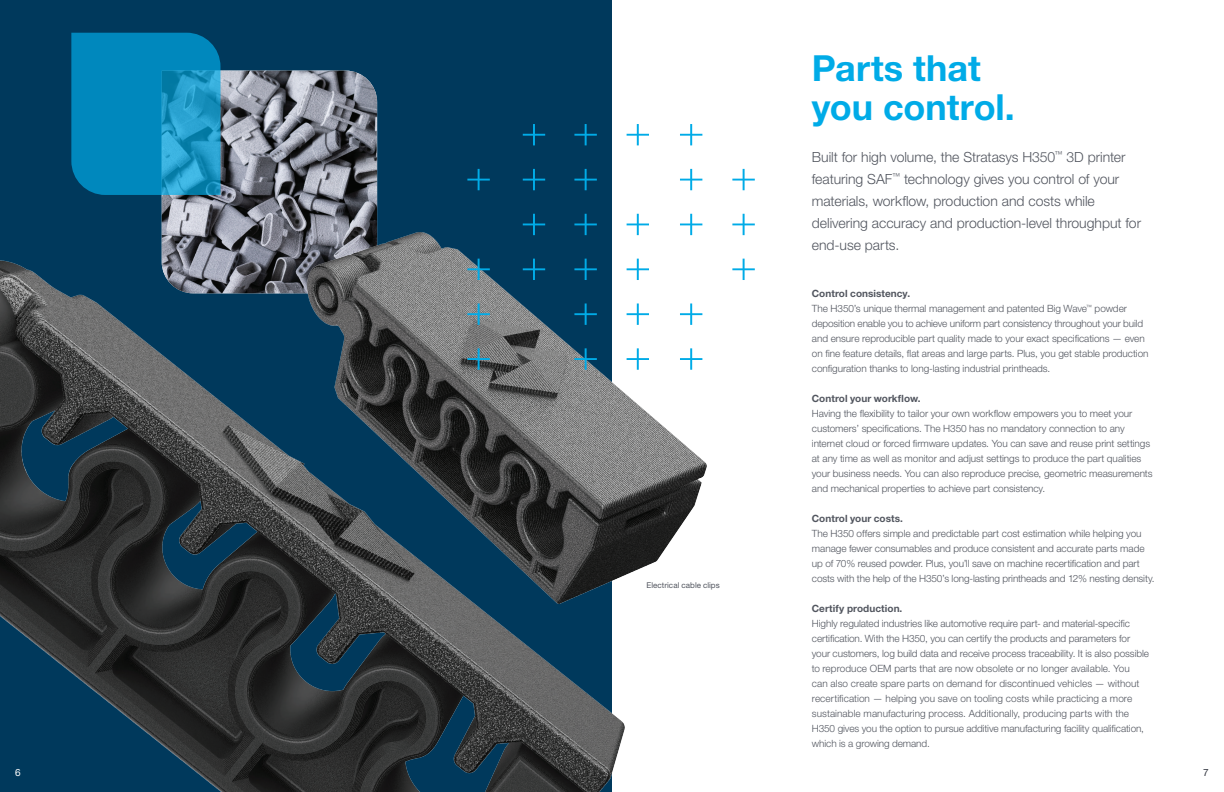
<style>
.page{position:relative;width:1224px;height:792px;background:#fff}
.page>*{position:absolute;margin:0;border:0;box-sizing:border-box;transform-origin:0 0}
.t1{font:700 36px/39px "Helvetica Neue";color:#00abe7}
.t2{font:300 14px/22px "Helvetica Neue";letter-spacing:-.005em;color:#52565f}
.t3{font:300 10px/15px "Helvetica Neue";letter-spacing:-.005em;color:#52565f}
.t4{font:700 10px "Helvetica Neue";letter-spacing:.005em;color:#52565f}
.t5{font:10px "Helvetica Neue LT Std";color:#fff}
.t6{font:10px "Helvetica Neue LT Std";color:#323640}
.t7{font:8px "Helvetica Neue LT Std";letter-spacing:.005em;color:#52565f}
.s1{font-weight:700}
</style>
<div class="page">
<div style="left:0;top:0;width:612px;height:792px;background:#00395c"></div>
<img style="left:162px;top:71px;width:215px;height:190px">
<svg style="left:71px;top:33px;width:149px;height:162px"></svg>
<img style="left:308px;top:233px;width:398px;height:342px">
<img style="left:0;top:261px;width:625px;height:531px">
<svg style="left:574px;top:169px;width:23px;height:21px"></svg>
<svg style="left:574px;top:348px;width:23px;height:22px"></svg>
<svg style="left:574px;top:124px;width:23px;height:21px"></svg>
<svg style="left:574px;top:303px;width:23px;height:22px"></svg>
<svg style="left:574px;top:214px;width:23px;height:21px"></svg>
<svg style="left:574px;top:259px;width:23px;height:21px"></svg>
<svg style="left:732px;top:169px;width:23px;height:21px"></svg>
<svg style="left:732px;top:214px;width:23px;height:21px"></svg>
<svg style="left:732px;top:259px;width:23px;height:21px"></svg>
<svg style="left:680px;top:169px;width:22px;height:21px"></svg>
<svg style="left:680px;top:348px;width:22px;height:22px"></svg>
<svg style="left:680px;top:124px;width:22px;height:21px"></svg>
<svg style="left:680px;top:303px;width:22px;height:22px"></svg>
<svg style="left:680px;top:214px;width:22px;height:21px"></svg>
<svg style="left:467px;top:169px;width:23px;height:21px"></svg>
<svg style="left:467px;top:348px;width:23px;height:22px"></svg>
<svg style="left:467px;top:303px;width:23px;height:22px"></svg>
<svg style="left:467px;top:259px;width:23px;height:21px"></svg>
<svg style="left:523px;top:169px;width:22px;height:21px"></svg>
<svg style="left:523px;top:124px;width:22px;height:21px"></svg>
<svg style="left:523px;top:214px;width:22px;height:21px"></svg>
<svg style="left:523px;top:259px;width:22px;height:21px"></svg>
<svg style="left:627px;top:348px;width:22px;height:22px"></svg>
<svg style="left:627px;top:124px;width:22px;height:21px"></svg>
<svg style="left:627px;top:303px;width:22px;height:22px"></svg>
<svg style="left:627px;top:214px;width:22px;height:21px"></svg>
<svg style="left:627px;top:259px;width:22px;height:21px"></svg>
<p class="t7" style="left:647px;top:580px;width:75px">Electrical cable clips</p>
<h1 class="t1" style="left:812px;top:48px;width:204px">Parts that you control.</h1>
<h2 class="t2" style="left:812px;top:145px;width:331px">Built for high volume, the Stratasys H350<sup>™</sup> 3D printer featuring SAF<sup>™</sup> technology gives you control of your materials, workflow, production and costs while delivering accuracy and production-level throughput for end-use parts.</h2>
<p class="t3" style="left:812px;top:286px;width:338px"><span class="s1">Control consistency.<br></span>The H350’s unique thermal management and patented Big Wave<sup>™</sup> powder deposition enable you to achieve uniform part consistency throughout your build and ensure reproducible part quality made to your exact specifications — even on fine feature details, flat areas and large parts. Plus, you get stable production configuration thanks to long-lasting industrial printheads.</p>
<p class="t4" style="left:812px;top:392px;width:110px">Control your workflow.</p>
<p class="t3" style="left:812px;top:406px;width:342px">Having the flexibility to tailor your own workflow empowers you to meet your customers’ specifications. The H350 has no mandatory connection to any internet cloud or forced firmware updates. You can save and reuse print settings at any time as well as monitor and adjust settings to produce the part qualities your business needs. You can also reproduce precise, geometric measurements and mechanical properties to achieve part consistency.</p>
<p class="t4" style="left:812px;top:512px;width:93px">Control your costs.</p>
<p class="t3" style="left:812px;top:526px;width:344px">The H350 offers simple and predictable part cost estimation while helping you manage fewer consumables and produce consistent and accurate parts made up of 70% reused powder. Plus, you’ll save on machine recertification and part costs with the help of the H350’s long-lasting printheads and 12% nesting density.</p>
<p class="t4" style="left:812px;top:602px;width:92px">Certify production.</p>
<p class="t3" style="left:812px;top:616px;width:339px">Highly regulated industries like automotive require part- and material-specific certification. With the H350, you can certify the products and parameters for your customers, log build data and receive process traceability. It is also possible to reproduce OEM parts that are now obsolete or no longer available. You<br>can also create spare parts on demand for discontinued vehicles — without recertification — helping you save on tooling costs while practicing a more sustainable manufacturing process. Additionally, producing parts with the H350 gives you the option to pursue additive manufacturing facility qualification, which is a growing demand.</p>
<p class="t5" style="left:15px;top:767px;width:7px">6</p>
<p class="t6" style="left:1203px;top:767px;width:7px">7</p>
</div>
